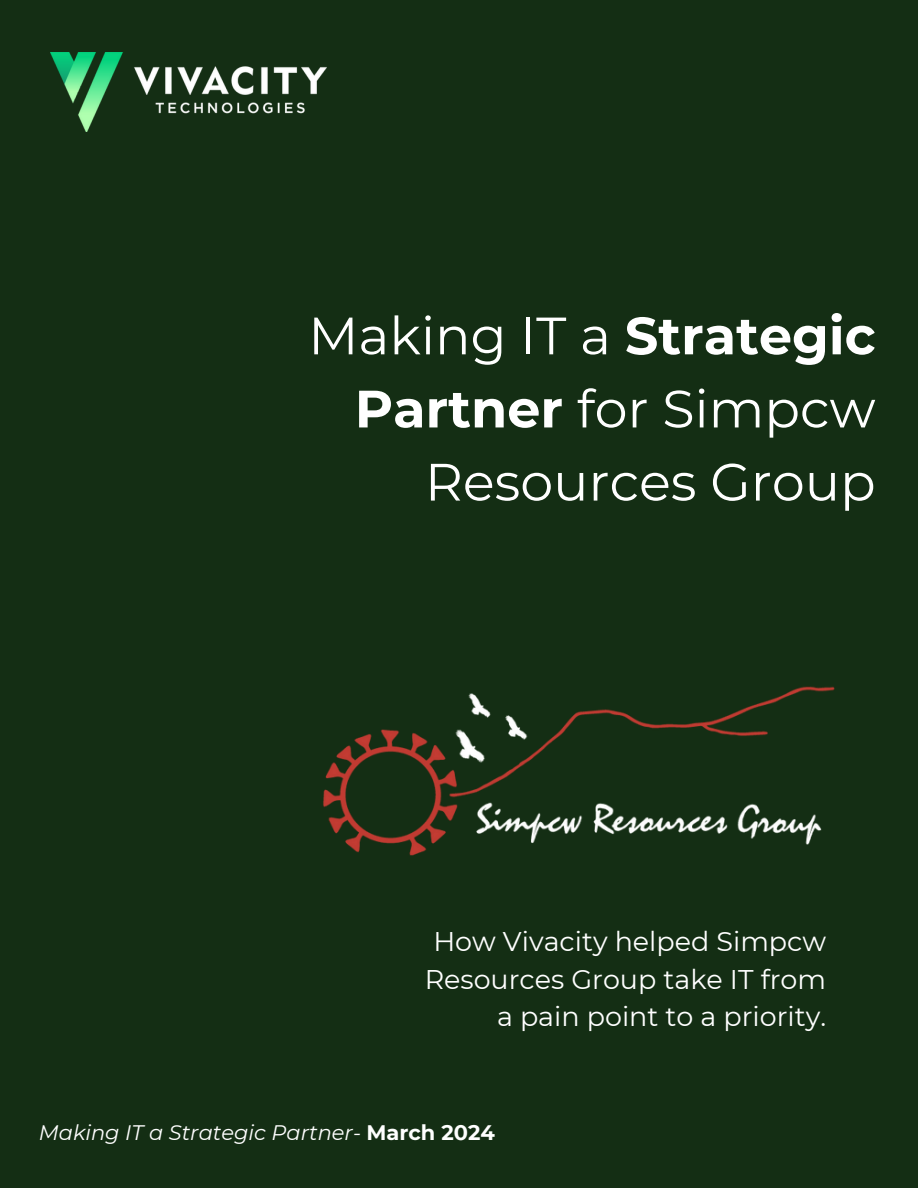
<style>
.page{position:relative;width:918px;height:1188px;background:#142e14}
.page>*{position:absolute;margin:0;border:0;box-sizing:border-box;transform-origin:0 0}
.t1{font:52.5px/73.2px "Montserrat";color:#fff;text-align:right}
.t2{font:27px/37.2px "Montserrat";color:#fff;text-align:right}
.t3{font:italic 21px "Montserrat";color:#fff}
.s1{font-weight:700}
.s2{font-weight:700;font-style:normal}
</style>
<div class="page">
<img style="left:323px;top:686px;width:512px;height:170px">
<img style="left:50px;top:52px;width:276px;height:79px">
<p class="t1" style="left:308px;top:299px;width:569px">Making IT a <span class="s1">Strategic<br>Partner</span> for Simpcw<br>Resources Group</p>
<p class="t2" style="left:425px;top:923px;width:403px">How Vivacity helped Simpcw<br>Resources Group take IT from a pain point to a priority.</p>
<h2 class="t3" style="left:39px;top:1120px;width:458px">Making IT a Strategic Partner- <span class="s2">March 2024</span></h2>
</div>
